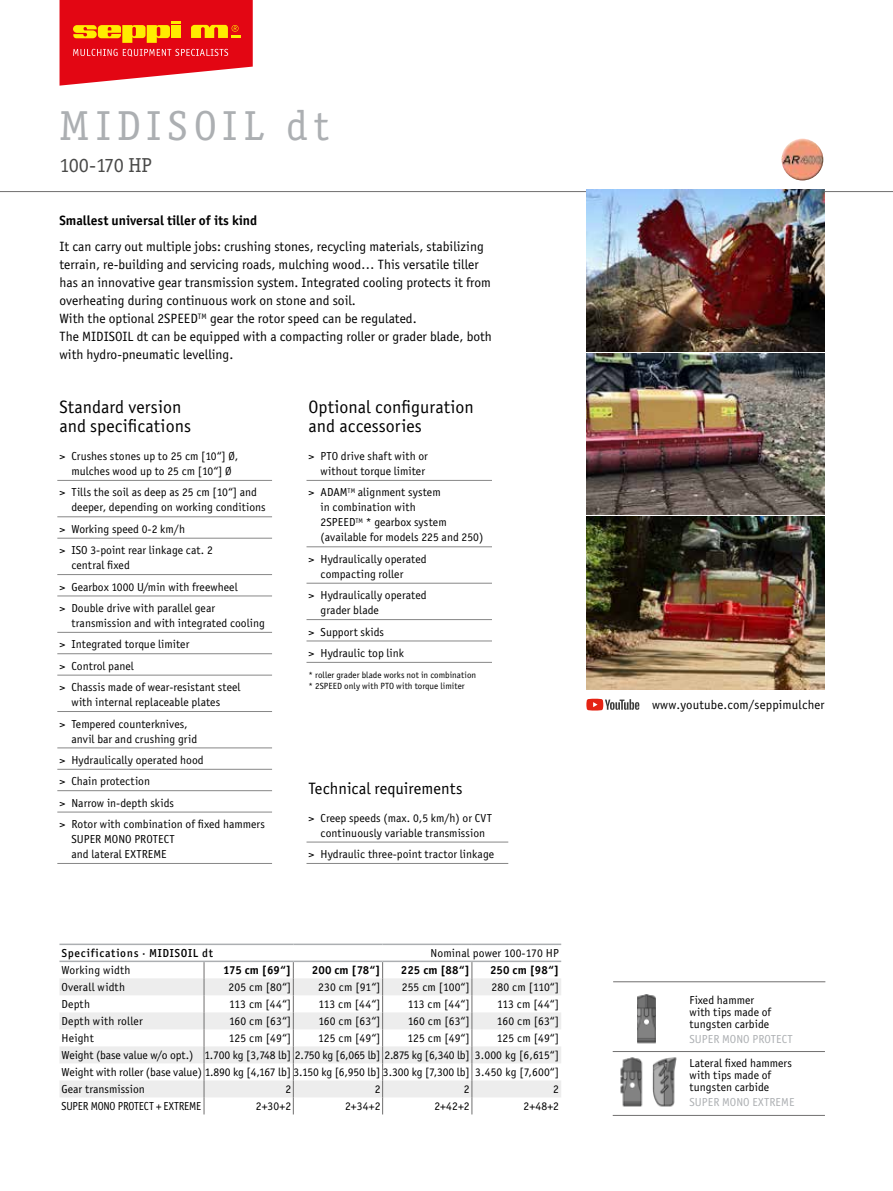
<style>
.page{position:relative;width:893px;height:1191px;background:#fff}
.page>*{position:absolute;margin:0;border:0;box-sizing:border-box;transform-origin:0 0}
.t1{font:42px "Officina Serif ITC";letter-spacing:.155em;color:#acafb2}
.t2{font:20.25px "Officina Serif ITC";letter-spacing:-.04em;color:#4a4a49}
.t3{font:18px/19.5px "Officina Sans Book ITC";color:#000}
.t4{font:16.5px "Officina Sans Book ITC";color:#000}
.t5{font:13.5px/18px "Officina Sans Book ITC";color:#000}
.t6{font:13.5px "Officina Sans Bold ITC";color:#000}
.t7{font:12.75px "Officina Sans Book ITC";letter-spacing:.01em;color:#000}
.t8{font:11.7px/21.5px "Officina Sans Book ITC";color:#000}
.t9{font:11.7px "Officina Sans Bold ITC";letter-spacing:.01em;color:#000}
.t10{font:11.7px "Officina Sans Book ITC";color:#acafb2}
.t11{font:11.7px "Officina Sans Medium ITC";letter-spacing:.05em;color:#000}
.t12{font:11.7px "Officina Sans Book ITC";letter-spacing:-.02em;color:#000;scale:.93 1}
.t13{font:9px/10.5px "Officina Sans Book ITC";color:#000}
.s1{font-family:"Officina Sans Bold ITC"}
</style>
<div class="page">
<svg style="left:60px;top:0;width:193px;height:86px"></svg>
<hr style="left:0;top:191px;width:893px;height:1px;background:#706f6f">
<img style="left:587px;top:190px;width:238px;height:161px">
<img style="left:587px;top:353px;width:238px;height:337px">
<hr style="left:613px;top:1115px;width:212px;height:1px;background:#706f6f">
<hr style="left:613px;top:1051px;width:212px;height:1px;background:#706f6f">
<svg style="left:586px;top:698px;width:53px;height:12px"></svg>
<img style="left:637px;top:994px;width:19px;height:50px">
<img style="left:620px;top:1057px;width:57px;height:50px">
<hr style="left:613px;top:981px;width:212px;height:1px;background:#706f6f">
<img style="left:781px;top:139px;width:42px;height:41px;border-radius:21px">
<hr style="left:57px;top:480px;width:215px;height:1px;background:#878787">
<hr style="left:57px;top:516px;width:215px;height:1px;background:#878787">
<hr style="left:57px;top:538px;width:215px;height:1px;background:#878787">
<hr style="left:57px;top:574px;width:215px;height:1px;background:#878787">
<hr style="left:57px;top:595px;width:215px;height:1px;background:#878787">
<hr style="left:57px;top:632px;width:215px;height:1px;background:#878787">
<hr style="left:57px;top:653px;width:215px;height:1px;background:#878787">
<hr style="left:57px;top:675px;width:215px;height:1px;background:#878787">
<hr style="left:57px;top:711px;width:215px;height:1px;background:#878787">
<hr style="left:57px;top:747px;width:215px;height:1px;background:#878787">
<hr style="left:57px;top:769px;width:215px;height:1px;background:#878787">
<hr style="left:57px;top:790px;width:215px;height:1px;background:#878787">
<hr style="left:57px;top:812px;width:215px;height:1px;background:#878787">
<hr style="left:57px;top:863px;width:215px;height:1px;background:#878787">
<hr style="left:306px;top:480px;width:186px;height:1px;background:#878787">
<hr style="left:306px;top:546px;width:186px;height:1px;background:#878787">
<hr style="left:306px;top:583px;width:186px;height:1px;background:#878787">
<hr style="left:306px;top:619px;width:186px;height:1px;background:#878787">
<hr style="left:306px;top:640px;width:186px;height:1px;background:#878787">
<hr style="left:306px;top:662px;width:186px;height:1px;background:#878787">
<svg style="left:60px;top:978px;width:501px;height:119px;fill:#ededed"></svg>
<svg style="left:472px;top:962px;width:1px;height:152px"></svg>
<svg style="left:204px;top:962px;width:1px;height:152px"></svg>
<svg style="left:293px;top:962px;width:1px;height:152px"></svg>
<svg style="left:382px;top:962px;width:1px;height:152px"></svg>
<hr style="left:59px;top:943px;width:145px;height:2px;background:#acafb2">
<hr style="left:204px;top:943px;width:89px;height:2px;background:#acafb2">
<hr style="left:293px;top:943px;width:90px;height:2px;background:#acafb2">
<hr style="left:383px;top:943px;width:89px;height:2px;background:#acafb2">
<hr style="left:472px;top:943px;width:89px;height:2px;background:#acafb2">
<hr style="left:59px;top:960px;width:145px;height:2px;background:#acafb2">
<hr style="left:204px;top:960px;width:89px;height:2px;background:#acafb2">
<hr style="left:293px;top:960px;width:90px;height:2px;background:#acafb2">
<hr style="left:383px;top:960px;width:89px;height:2px;background:#acafb2">
<hr style="left:472px;top:960px;width:89px;height:2px;background:#acafb2">
<hr style="left:306px;top:841px;width:202px;height:1px;background:#878787">
<hr style="left:306px;top:863px;width:202px;height:1px;background:#878787">
<h1 class="t1" style="left:59px;top:99px;width:271px">MIDISOIL dt</h1>
<h2 class="t2" style="left:59px;top:152px;width:94px">100-170 HP</h2>
<p class="t6" style="left:59px;top:211px;width:199px">Smallest universal tiller of its kind</p>
<p class="t5" style="left:59px;top:237px;width:434px">It can carry out multiple jobs: crushing stones, recycling materials, stabilizing terrain, re-building and servicing roads, mulching wood… This versatile tiller has an innovative gear transmission system. Integrated cooling protects it from overheating during continuous work on stone and soil.<br>With the optional 2SPEED<sup>TM</sup> gear the rotor speed can be regulated.<br>The MIDISOIL dt can be equipped with a compacting roller or grader blade, both with hydro-pneumatic levelling.</p>
<h3 class="t3" style="left:59px;top:396px;width:133px">Standard version and specifications</h3>
<p class="t8" style="left:59px;top:448px;width:180px;line-height:15px;text-align:center">&gt; Crushes stones up to 25 cm [10“] Ø, mulches wood up to 25 cm [10“] Ø</p>
<p class="t8" style="left:71px;top:484px;width:196px;line-height:15px;text-indent:-12px">&gt; Tills the soil as deep as 25 cm [10“] and deeper, depending on working conditions</p>
<p class="t8" style="left:59px;top:518px;width:155px">&gt; Working speed 0-2 km/h<br>&gt; ISO 3-point rear linkage cat. 2</p>
<p class="t8" style="left:59px;top:554px;width:180px;text-indent:12px">central fixed<br>&gt; Gearbox 1000 U/min with freewheel &gt; Double drive with parallel gear</p>
<p class="t8" style="left:59px;top:612px;width:207px;text-indent:12px">transmission and with integrated cooling &gt; Integrated torque limiter<br>&gt; Control panel<br>&gt; Chassis made of wear-resistant steel</p>
<p class="t8" style="left:59px;top:691px;width:162px;text-indent:12px">with internal replaceable plates &gt; Tempered counterknives,</p>
<p class="t8" style="left:59px;top:727px;width:207px;text-indent:12px">anvil bar and crushing grid<br>&gt; Hydraulically operated hood<br>&gt; Chain protection<br>&gt; Narrow in-depth skids<br>&gt; Rotor with combination of fixed hammers</p>
<p class="t8" style="left:71px;top:831px;width:105px;line-height:15px">SUPER MONO PROTECT and lateral EXTREME</p>
<h3 class="t3" style="left:309px;top:396px;width:167px">Optional configuration and accessories</h3>
<p class="t8" style="left:309px;top:448px;width:121px;line-height:15px;text-align:right">&gt; PTO drive shaft with or without torque limiter</p>
<p class="t8" style="left:321px;top:484px;width:164px;line-height:15px;text-indent:-12px">&gt; ADAM<sup>TM</sup> alignment system<br>in combination with<br>2SPEED<sup>TM</sup> * gearbox system (available for models 225 and 250)</p>
<p class="t8" style="left:321px;top:551px;width:108px;line-height:15px;text-indent:-12px">&gt; Hydraulically operated compacting roller</p>
<p class="t8" style="left:321px;top:587px;width:108px;line-height:15px;text-indent:-12px">&gt; Hydraulically operated grader blade</p>
<p class="t8" style="left:309px;top:620px;width:97px">&gt; Support skids<br>&gt; Hydraulic top link</p>
<p class="t13" style="left:309px;top:670px;width:169px">* roller grader blade works not in combination * 2SPEED only with PTO with torque limiter</p>
<h3 class="t4" style="left:309px;top:777px;width:155px">Technical requirements</h3>
<p class="t8" style="left:309px;top:810px;width:185px;line-height:15px;text-align:center">&gt; Creep speeds (max. 0,5 km/h) or CVT continuously variable transmission</p>
<p class="t8" style="left:309px;top:843px;width:187px">&gt; Hydraulic three-point tractor linkage</p>
<p class="t11" style="left:62px;top:945px;width:153px">Specifications <span class="s1">·</span> MIDISOIL dt</p>
<p class="t8" style="left:430px;top:942px;width:130px">Nominal power 100-170 HP</p>
<p class="t8" style="left:62px;top:959px;width:70px">Working width</p>
<p class="t9" style="left:223px;top:962px;width:70px">175 cm [69“]</p>
<p class="t9" style="left:312px;top:962px;width:70px">200 cm [78“]</p>
<p class="t9" style="left:401px;top:962px;width:71px">225 cm [88“]</p>
<p class="t9" style="left:490px;top:962px;width:71px">250 cm [98“]</p>
<p class="t8" style="left:62px;top:976px;width:65px">Overall width</p>
<p class="t8" style="left:229px;top:976px;width:64px">205 cm [80“]</p>
<p class="t8" style="left:318px;top:976px;width:64px">230 cm [91“]</p>
<p class="t8" style="left:402px;top:976px;width:70px">255 cm [100“]</p>
<p class="t8" style="left:492px;top:976px;width:69px">280 cm [110“]</p>
<p class="t8" style="left:62px;top:993px;width:30px">Depth</p>
<p class="t8" style="left:229px;top:993px;width:64px">113 cm [44“]</p>
<p class="t8" style="left:318px;top:993px;width:64px">113 cm [44“]</p>
<p class="t8" style="left:408px;top:993px;width:64px">113 cm [44“]</p>
<p class="t8" style="left:497px;top:993px;width:64px">113 cm [44“]</p>
<p class="t8" style="left:62px;top:1010px;width:83px">Depth with roller</p>
<p class="t8" style="left:229px;top:1010px;width:64px">160 cm [63“]</p>
<p class="t8" style="left:318px;top:1010px;width:64px">160 cm [63“]</p>
<p class="t8" style="left:408px;top:1010px;width:64px">160 cm [63“]</p>
<p class="t8" style="left:497px;top:1010px;width:64px">160 cm [63“]</p>
<p class="t8" style="left:62px;top:1027px;width:34px">Height</p>
<p class="t8" style="left:229px;top:1027px;width:64px">125 cm [49“]</p>
<p class="t8" style="left:318px;top:1027px;width:64px">125 cm [49“]</p>
<p class="t8" style="left:407px;top:1027px;width:64px">125 cm [49“]</p>
<p class="t8" style="left:62px;top:1029px;width:499px;line-height:17px;text-align:justify;text-indent:435px">125 cm [49“] Weight (base value w/o opt.) 1.700 kg [3,748 lb] 2.750 kg [6,065 lb] 2.875 kg [6,340 lb] 3.000 kg [6,615“] Weight with roller (base value) 1.890 kg [4,167 lb] 3.150 kg [6,950 lb] 3.300 kg [7,300 lb] 3.450 kg [7,600“] Gear transmission</p>
<p class="t8" style="left:285px;top:1078px;width:7px">2</p>
<p class="t8" style="left:375px;top:1078px;width:7px">2</p>
<p class="t8" style="left:464px;top:1078px;width:7px">2</p>
<p class="t8" style="left:553px;top:1078px;width:7px">2</p>
<p class="t12" style="left:62px;top:1098px;width:152px">SUPER MONO PROTECT + EXTREME</p>
<p class="t8" style="left:256px;top:1095px;width:37px">2+30+2</p>
<p class="t8" style="left:345px;top:1095px;width:37px">2+34+2</p>
<p class="t8" style="left:434px;top:1095px;width:37px">2+42+2</p>
<p class="t8" style="left:524px;top:1095px;width:37px">2+48+2</p>
<p class="t7" style="left:652px;top:696px;width:174px">www.youtube.com/seppimulcher</p>
<p class="t8" style="left:689px;top:993px;width:83px;line-height:12px">Fixed hammer with tips made of tungsten carbide</p>
<p class="t10" style="left:689px;top:1031px;width:105px">SUPER MONO PROTECT</p>
<p class="t8" style="left:689px;top:1057px;width:104px;line-height:12px">Lateral fixed hammers with tips made of tungsten carbide</p>
<p class="t10" style="left:689px;top:1094px;width:107px">SUPER MONO EXTREME</p>
</div>
